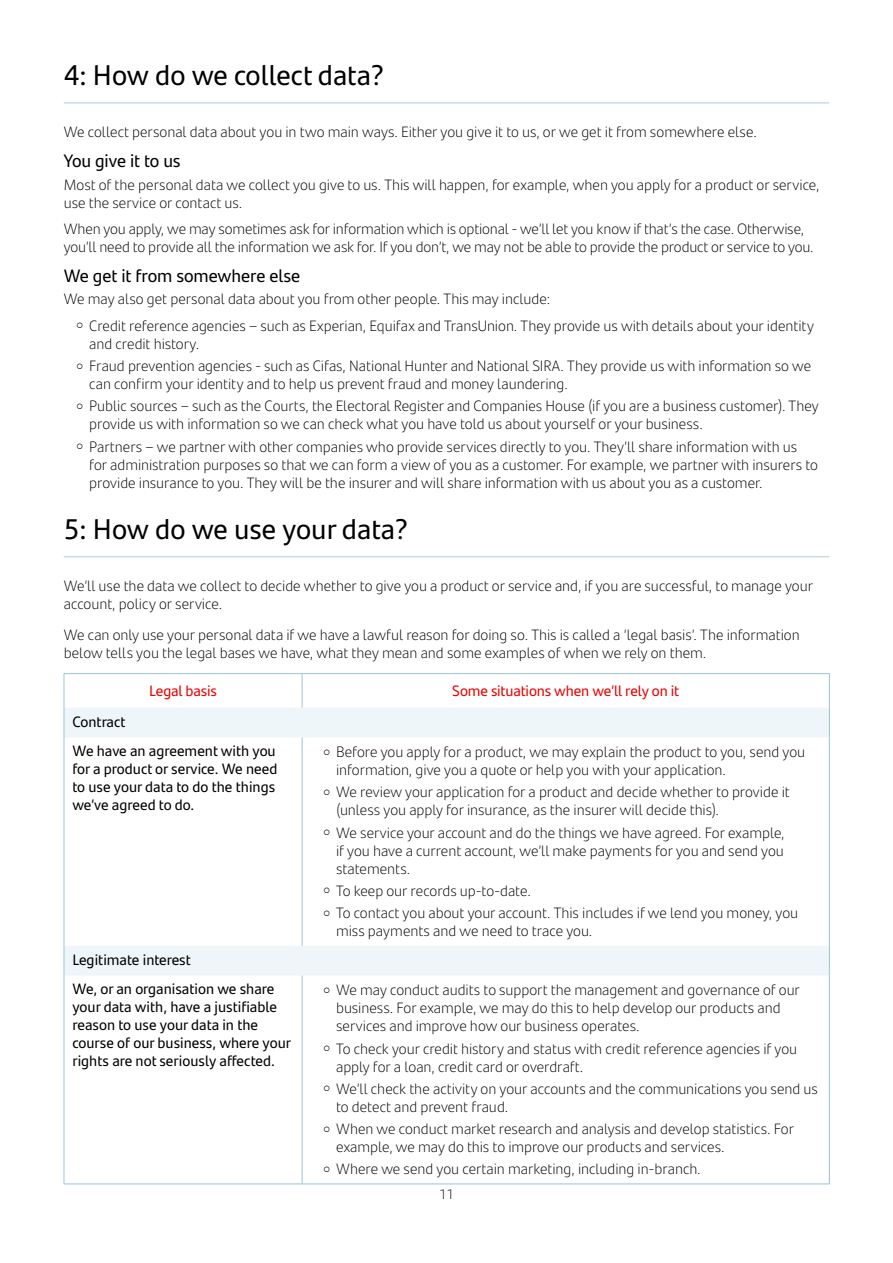
<style>
.page{position:relative;width:893px;height:1263px;background:#fff}
.page>*{position:absolute;margin:0;border:0;box-sizing:border-box;transform-origin:0 0}
.t1{font:28.5px "Santander Text";color:#000}
.t2{font:18px "Santander Text";letter-spacing:-.005em;color:#000}
.t3{font:300 15px/18px "Santander Text";color:#000}
.t4{font:15px/18px "Santander Text";color:#000}
.t5{font:15px "Santander Text";letter-spacing:-.01em;color:#ec0000}
.t6{font:300 13.5px "Santander Text";color:#000}
</style>
<div class="page">
<hr style="left:64px;top:102px;width:765px;height:2px;background:#c3dee7">
<hr style="left:64px;top:556px;width:765px;height:1px;background:#c3dee7">
<svg style="left:65px;top:708px;width:764px;height:267px"></svg>
<hr style="left:64px;top:673px;width:238px;height:1px;background:#9bc3d3">
<hr style="left:64px;top:674px;width:1px;height:34px;background:#9bc3d3">
<hr style="left:302px;top:673px;width:528px;height:1px;background:#9bc3d3">
<hr style="left:302px;top:674px;width:1px;height:34px;background:#9bc3d3">
<hr style="left:829px;top:674px;width:1px;height:34px;background:#9bc3d3">
<svg style="left:64px;top:708px;width:1px;height:29px"></svg>
<svg style="left:829px;top:708px;width:1px;height:29px"></svg>
<hr style="left:64px;top:737px;width:1px;height:209px;background:#9bc3d3">
<hr style="left:829px;top:737px;width:1px;height:209px;background:#9bc3d3">
<svg style="left:64px;top:946px;width:1px;height:29px"></svg>
<svg style="left:829px;top:946px;width:1px;height:29px"></svg>
<hr style="left:64px;top:975px;width:1px;height:209px;background:#9bc3d3">
<hr style="left:829px;top:975px;width:1px;height:209px;background:#9bc3d3">
<hr style="left:302px;top:737px;width:1px;height:209px;background:#9bc3d3">
<hr style="left:302px;top:975px;width:1px;height:209px;background:#9bc3d3">
<hr style="left:64px;top:1184px;width:238px;height:1px;background:#9bc3d3">
<hr style="left:302px;top:1184px;width:528px;height:1px;background:#9bc3d3">
<svg style="left:324px;top:749px;width:5px;height:6px"></svg>
<svg style="left:324px;top:789px;width:5px;height:6px"></svg>
<svg style="left:324px;top:830px;width:5px;height:5px"></svg>
<svg style="left:324px;top:888px;width:5px;height:5px"></svg>
<svg style="left:324px;top:910px;width:5px;height:6px"></svg>
<h1 class="t1" style="left:64px;top:54px;width:322px">4: How do we collect data?</h1>
<p class="t3" style="left:64px;top:122px;width:695px">We collect personal data about you in two main ways. Either you give it to us, or we get it from somewhere else.</p>
<p class="t2" style="left:64px;top:147px;width:119px">You give it to us</p>
<p class="t3" style="left:64px;top:175px;width:757px">Most of the personal data we collect you give to us. This will happen, for example, when you apply for a product or service, use the service or contact us.</p>
<p class="t3" style="left:64px;top:219px;width:751px">When you apply, we may sometimes ask for information which is optional - we’ll let you know if that’s the case. Otherwise, you’ll need to provide all the information we ask for. If you don’t, we may not be able to provide the product or service to you.</p>
<p class="t2" style="left:64px;top:262px;width:238px">We get it from somewhere else</p>
<p class="t3" style="left:89px;top:285px;width:726px;line-height:26.5px;text-indent:-26px">We may also get personal data about you from other people. This may include:<br>Credit reference agencies – such as Experian, Equifax and TransUnion. They provide us with details about your identity</p>
<p class="t3" style="left:89px;top:332px;width:723px;line-height:22.2px">and credit history.<br>Fraud prevention agencies - such as Cifas, National Hunter and National SIRA. They provide us with information so we</p>
<p class="t3" style="left:89px;top:372px;width:731px;line-height:22.2px">can confirm your identity and to help us prevent fraud and money laundering.<br>Public sources – such as the Courts, the Electoral Register and Companies House (if you are a business customer). They</p>
<p class="t3" style="left:89px;top:412px;width:709px;line-height:22.2px">provide us with information so we can check what you have told us about yourself or your business.<br>Partners – we partner with other companies who provide services directly to you. They’ll share information with us</p>
<p class="t3" style="left:89px;top:455px;width:730px">for administration purposes so that we can form a view of you as a customer. For example, we partner with insurers to provide insurance to you. They will be the insurer and will share information with us about you as a customer.</p>
<h1 class="t1" style="left:64px;top:507px;width:346px">5: How do we use your data?</h1>
<p class="t3" style="left:64px;top:576px;width:751px">We’ll use the data we collect to decide whether to give you a product or service and, if you are successful, to manage your account, policy or service.</p>
<p class="t3" style="left:64px;top:625px;width:737px">We can only use your personal data if we have a lawful reason for doing so. This is called a ‘legal basis’. The information below tells you the legal bases we have, what they mean and some examples of when we rely on them.</p>
<p class="t5" style="left:149px;top:680px;width:69px">Legal basis</p>
<p class="t5" style="left:452px;top:680px;width:228px">Some situations when we’ll rely on it</p>
<p class="t4" style="left:72px;top:706px;width:205px;line-height:29px">Contract<br>We have an agreement with you</p>
<p class="t4" style="left:72px;top:759px;width:207px">for a product or service. We need to use your data to do the things we’ve agreed to do.</p>
<p class="t3" style="left:336px;top:742px;width:471px">Before you apply for a product, we may explain the product to you, send you information, give you a quote or help you with your application.</p>
<p class="t3" style="left:336px;top:782px;width:455px">We review your application for a product and decide whether to provide it (unless you apply for insurance, as the insurer will decide this).</p>
<p class="t3" style="left:336px;top:823px;width:450px;text-align:justify">We service your account and do the things we have agreed. For example, if you have a current account, we’ll make payments for you and send you statements.</p>
<p class="t3" style="left:336px;top:879px;width:464px;line-height:22.2px">To keep our records up-to-date.<br>To contact you about your account. This includes if we lend you money, you</p>
<p class="t3" style="left:336px;top:921px;width:258px">miss payments and we need to trace you.</p>
<p class="t4" style="left:72px;top:944px;width:203px;line-height:29px">Legitimate interest<br>We, or an organisation we share</p>
<p class="t4" style="left:72px;top:997px;width:220px">your data with, have a justifiable reason to use your data in the course of our business, where your rights are not seriously affected.</p>
<p class="t3" style="left:336px;top:980px;width:465px">We may conduct audits to support the management and governance of our business. For example, we may do this to help develop our products and services and improve how our business operates.</p>
<p class="t3" style="left:336px;top:1038px;width:463px">To check your credit history and status with credit reference agencies if you apply for a loan, credit card or overdraft.</p>
<p class="t3" style="left:336px;top:1079px;width:483px">We’ll check the activity on your accounts and the communications you send us to detect and prevent fraud.</p>
<p class="t3" style="left:336px;top:1119px;width:459px">When we conduct market research and analysis and develop statistics. For example, we may do this to improve our products and services.</p>
<p class="t3" style="left:336px;top:1159px;width:366px">Where we send you certain marketing, including in-branch.</p>
<p class="t6" style="left:439px;top:1184px;width:16px">11</p>
</div>
